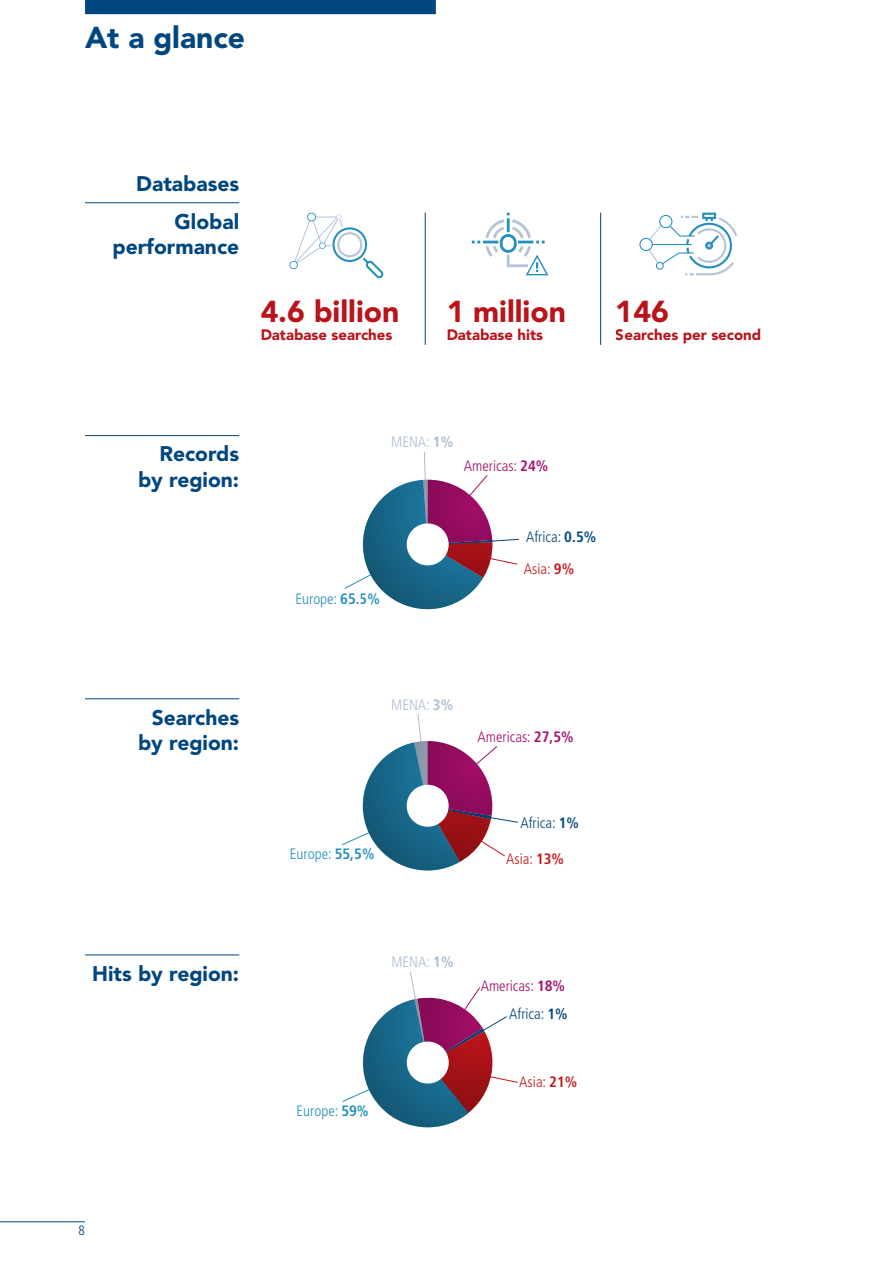
<style>
.page{position:relative;width:893px;height:1263px;background:#fff}
.page>*{position:absolute;margin:0;border:0;box-sizing:border-box;transform-origin:0 0}
.t1{font:900 30px "Avenir LT Std";color:#ba131a}
.CHAPTER_Header{font:900 30px "Avenir LT Std";color:#00467f}
.TXT_Header_Big{font:900 21px/25.2px "Avenir LT Std";color:#00467f;text-align:right}
.t2{font:900 15px "Avenir LT Std";color:#ba131a}
.TXT{font:300 condensed 15px "Frutiger LT Std";color:#a50e69}
.TXT-2{font:300 condensed 15px "Frutiger LT Std";color:#228fbd}
.TXT-3{font:300 condensed 15px "Frutiger LT Std";color:#00467f}
.TXT-4{font:300 condensed 15px "Frutiger LT Std";color:#c4161c}
.TXT-5{font:300 condensed 15px "Frutiger LT Std";color:#adbbd0}
.t3{font:300 condensed 13.5px "Frutiger LT Std";color:#00467f}
.s1{font-weight:700}
</style>
<div class="page">
<hr style="left:85px;top:955px;width:154px;height:1px;background:#00467f">
<svg style="left:342px;top:972px;width:176px;height:155px"></svg>
<svg style="left:363px;top:998px;width:129px;height:129px;background:#4e4266"></svg>
<div style="left:407px;top:1041px;width:42px;height:42px;background:#fff;border-radius:50%"></div>
<hr style="left:0;top:1221px;width:85px;height:1px;background:#00467f">
<svg style="left:289px;top:212px;width:94px;height:66px"></svg>
<svg style="left:472px;top:213px;width:77px;height:63px"></svg>
<div style="left:85px;top:0;width:351px;height:14px;background:#00467f"></div>
<hr style="left:85px;top:202px;width:154px;height:1px;background:#00467f">
<svg style="left:702px;top:213px;width:14px;height:2px"></svg>
<svg style="left:649px;top:215px;width:88px;height:61px"></svg>
<div style="left:659px;top:215px;width:13px;height:13px;border:1px solid #228fbd;border-radius:50%"></div>
<div style="left:639px;top:238px;width:14px;height:13px;border:1px solid #228fbd;border-radius:50%"></div>
<div style="left:656px;top:262px;width:8px;height:8px;border:1px solid #228fbd;border-radius:50%"></div>
<hr style="left:85px;top:435px;width:154px;height:1px;background:#00467f">
<svg style="left:344px;top:452px;width:176px;height:158px"></svg>
<svg style="left:363px;top:480px;width:129px;height:129px;background:#434974"></svg>
<div style="left:407px;top:523px;width:42px;height:42px;background:#fff;border-radius:50%"></div>
<hr style="left:85px;top:698px;width:154px;height:1px;background:#00467f">
<svg style="left:342px;top:714px;width:177px;height:157px"></svg>
<svg style="left:363px;top:741px;width:129px;height:129px;background:#4e426d"></svg>
<div style="left:407px;top:785px;width:42px;height:42px;background:#fff;border-radius:50%"></div>
<hr style="left:425px;top:213px;width:1px;height:132px;background:#00467f">
<hr style="left:600px;top:213px;width:1px;height:132px;background:#00467f">
<p class="CHAPTER_Header" style="left:85px;top:20px;width:162px">At a glance</p>
<p class="TXT_Header_Big" style="left:136px;top:171px;width:105px">Databases</p>
<p class="TXT_Header_Big" style="left:112px;top:208px;width:128px">Global performance</p>
<h1 class="t1" style="left:260px;top:293px;width:140px">4.6 billion</h1>
<p class="t2" style="left:260px;top:326px;width:133px">Database searches</p>
<h1 class="t1" style="left:446px;top:293px;width:121px">1 million</h1>
<p class="t2" style="left:446px;top:326px;width:98px">Database hits</p>
<h1 class="t1" style="left:616px;top:293px;width:55px">146</h1>
<p class="t2" style="left:616px;top:326px;width:147px">Searches per second</p>
<p class="TXT_Header_Big" style="left:138px;top:441px;width:103px">Records by region:</p>
<p class="TXT_Header_Big" style="left:138px;top:704px;width:103px">Searches by region:</p>
<p class="TXT_Header_Big" style="left:92px;top:961px;width:148px">Hits by region:</p>
<p class="TXT-5" style="left:391px;top:433px;width:63px">MENA: <span class="s1">1%</span></p>
<p class="TXT" style="left:464px;top:457px;width:86px">Americas: <span class="s1">24%</span></p>
<p class="TXT-2" style="left:296px;top:591px;width:86px">Europe: <span class="s1">65.5%</span></p>
<p class="TXT-3" style="left:526px;top:528px;width:72px">Africa: <span class="s1">0.5%</span></p>
<p class="TXT-4" style="left:524px;top:560px;width:52px">Asia: <span class="s1">9%</span></p>
<p class="TXT-5" style="left:391px;top:696px;width:63px">MENA: <span class="s1">3%</span></p>
<p class="TXT" style="left:477px;top:728px;width:98px">Americas: <span class="s1">27,5%</span></p>
<p class="TXT-3" style="left:520px;top:814px;width:60px">Africa: <span class="s1">1%</span></p>
<p class="TXT-2" style="left:290px;top:845px;width:86px">Europe: <span class="s1">55,5%</span></p>
<p class="TXT-4" style="left:506px;top:850px;width:60px">Asia: <span class="s1">13%</span></p>
<p class="TXT-5" style="left:392px;top:953px;width:63px">MENA: <span class="s1">1%</span></p>
<p class="TXT-2" style="left:297px;top:1102px;width:74px">Europe: <span class="s1">59%</span></p>
<p class="TXT" style="left:481px;top:978px;width:86px">Americas: <span class="s1">18%</span></p>
<p class="TXT-3" style="left:509px;top:1005px;width:60px">Africa: <span class="s1">1%</span></p>
<p class="TXT-4" style="left:519px;top:1073px;width:60px">Asia: <span class="s1">21%</span></p>
<p class="t3" style="left:79px;top:1222px;width:8px">8</p>
</div>
